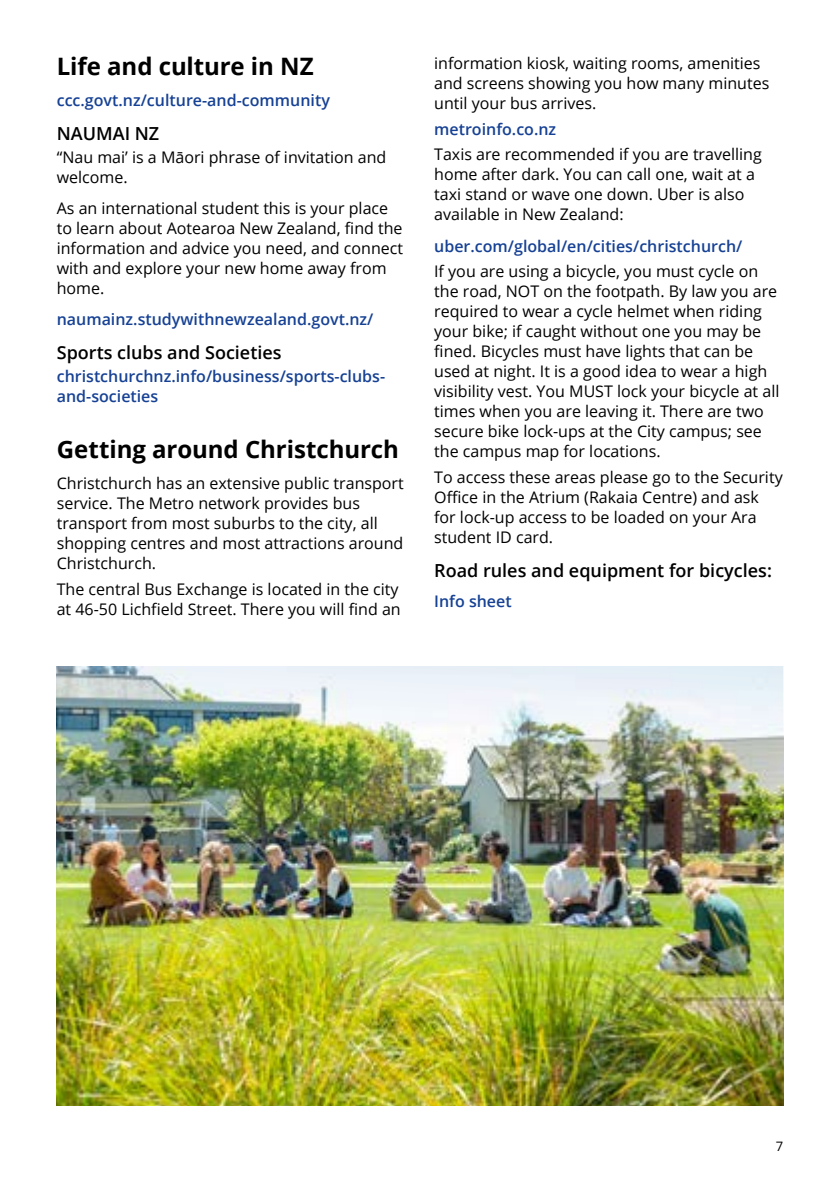
<style>
.page{position:relative;width:840px;height:1191px;background:#fff}
.page>*{position:absolute;margin:0;border:0;box-sizing:border-box;transform-origin:0 0}
.t1{font:700 24px "Open Sans";letter-spacing:-.005em;color:#000}
.t2{font:600 18px "Open Sans";color:#000}
.t3{font:16px/20px "Open Sans";color:#000}
.t4{font:600 16px/20px "Open Sans";color:#164194}
.t5{font:13px "Open Sans";color:#000}
</style>
<div class="page">
<img style="left:57px;top:666px;width:725px;height:439px">
<h1 class="t1" style="left:57px;top:49px;width:258px">Life and culture in NZ</h1>
<p class="t4" style="left:57px;top:90px;width:274px">ccc.govt.nz/culture-and-community</p>
<p class="t2" style="left:57px;top:121px;width:104px">NAUMAI NZ</p>
<p class="t3" style="left:57px;top:146px;width:331px">“Nau mai’ is a Māori phrase of invitation and welcome.</p>
<p class="t3" style="left:57px;top:198px;width:348px">As an international student this is your place to learn about Aotearoa New Zealand, find the information and advice you need, and connect with and explore your new home away from home.</p>
<p class="t4" style="left:57px;top:309px;width:318px">naumainz.studywithnewzealand.govt.nz/</p>
<p class="t2" style="left:57px;top:340px;width:226px">Sports clubs and Societies</p>
<p class="t4" style="left:57px;top:365px;width:330px">christchurchnz.info/business/sports-clubs&shy;and-societies</p>
<h1 class="t1" style="left:57px;top:432px;width:343px">Getting around Christchurch</h1>
<p class="t3" style="left:57px;top:473px;width:348px">Christchurch has an extensive public transport service. The Metro network provides bus transport from most suburbs to the city, all shopping centres and most attractions around Christchurch.</p>
<p class="t3" style="left:57px;top:579px;width:345px">The central Bus Exchange is located in the city at 46-50 Lichfield Street. There you will find an</p>
<p class="t3" style="left:434px;top:53px;width:336px">information kiosk, waiting rooms, amenities and screens showing you how many minutes until your bus arrives.</p>
<p class="t4" style="left:434px;top:118px;width:123px">metroinfo.co.nz</p>
<p class="t3" style="left:434px;top:144px;width:329px">Taxis are recommended if you are travelling home after dark. You can call one, wait at a taxi stand or wave one down. Uber is also available in New Zealand:</p>
<p class="t4" style="left:434px;top:235px;width:309px">uber.com/global/en/cities/christchurch/</p>
<p class="t3" style="left:434px;top:261px;width:346px">If you are using a bicycle, you must cycle on the road, NOT on the footpath. By law you are required to wear a cycle helmet when riding your bike; if caught without one you may be fined. Bicycles must have lights that can be used at night. It is a good idea to wear a high visibility vest. You MUST lock your bicycle at all times when you are leaving it. There are two secure bike lock-ups at the City campus; see the campus map for locations.</p>
<p class="t3" style="left:434px;top:467px;width:350px">To access these areas please go to the Security Office in the Atrium (Rakaia Centre) and ask for lock-up access to be loaded on your Ara student ID card.</p>
<p class="t2" style="left:434px;top:557px;width:339px">Road rules and equipment for bicycles:</p>
<p class="t4" style="left:434px;top:591px;width:79px">Info sheet</p>
<p class="t5" style="left:775px;top:1137px;width:9px">7</p>
</div>
